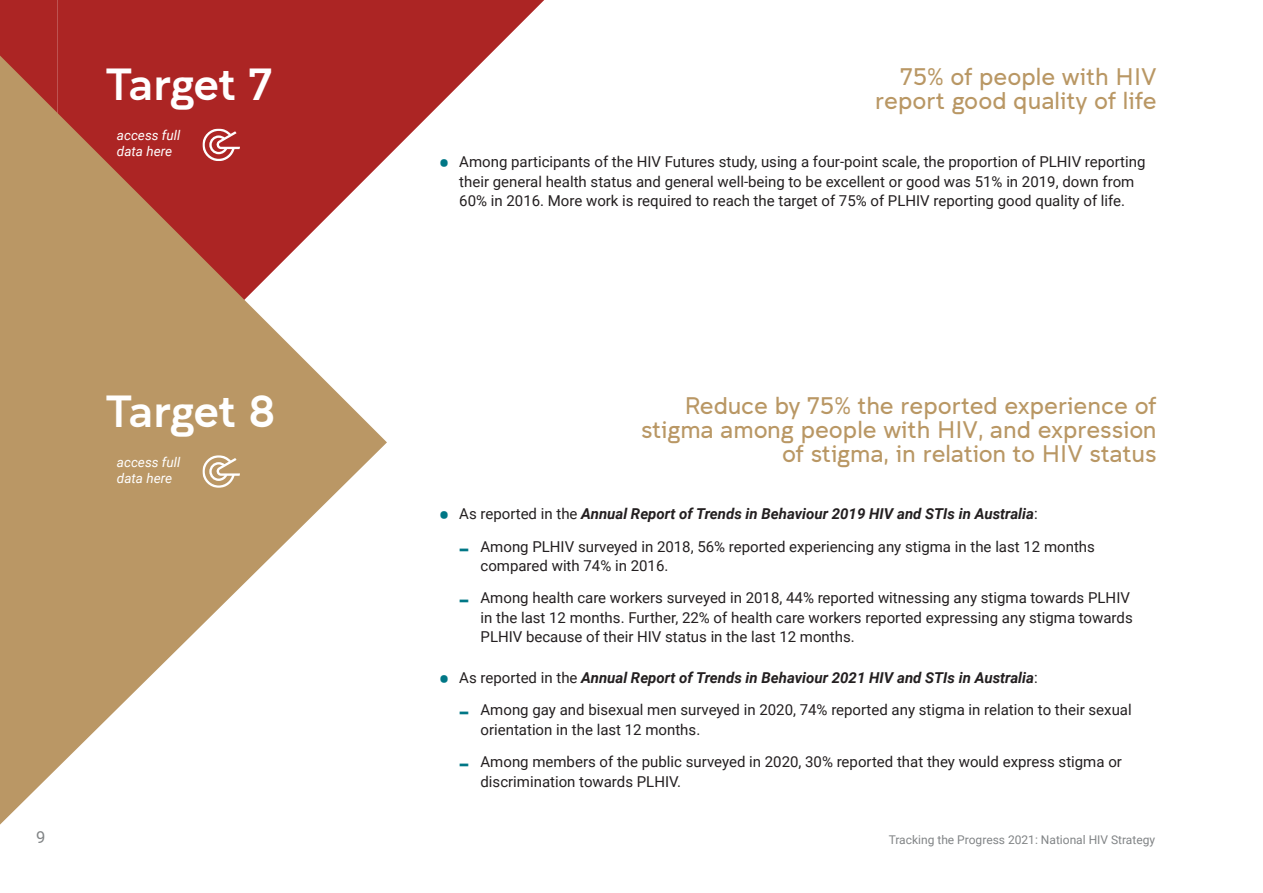
<style>
.page{position:relative;width:1263px;height:893px;background:#fff}
.page>*{position:absolute;margin:0;border:0;box-sizing:border-box;transform-origin:0 0}
.Target_Heading{font:45px "Clancy";letter-spacing:-.02em;color:#fff}
.t1{font:36px "Roboto";color:#007786}
.Target_descrption{font:300 24px/24px "Clancy";color:#b99764;text-align:right}
.master_page_number{font:16.5px "Roboto";color:#818486}
.t2{font:15px/19.5px "Roboto";color:#231f20}
.t3{font:italic 700 15px "Roboto";color:#231f20}
.Intro_call_out{font:italic 13.5px/16.2px "Roboto";color:#fff}
.t4{font:12px "Roboto";color:#818486}
.s1{font-size:36px;color:#007786}
.s2{font-weight:400;font-style:normal;font-size:36px;color:#007786}
.s3{font-weight:400;font-style:normal}
</style>
<div class="page">
<svg style="left:0;top:0;width:544px;height:157px;fill:#ac2524"></svg>
<svg style="left:0;top:56px;width:387px;height:769px;fill:#ba9765"></svg>
<svg style="left:202px;top:455px;width:38px;height:33px"></svg>
<p class="Target_Heading" style="left:106px;top:59px;width:168px">Target 7</p>
<p class="Intro_call_out" style="left:117px;top:126px;width:65px">access full data here</p>
<p class="Target_Heading" style="left:106px;top:385px;width:171px">Target 8</p>
<p class="Intro_call_out" style="left:117px;top:453px;width:65px">access full data here</p>
<p class="Target_descrption" style="left:875px;top:65px;width:283px">75% of people with HIV report good quality of life</p>
<p class="t2" style="left:459px;top:151px;width:688px;text-indent:-21px"><span class="s1">•</span> Among participants of the HIV Futures study, using a four-point scale, the proportion of PLHIV reporting their general health status and general well-being to be excellent or good was 51% in 2019, down from<br>60% in 2016. More work is required to reach the target of 75% of PLHIV reporting good quality of life.</p>
<p class="Target_descrption" style="left:641px;top:393px;width:517px">Reduce by 75% the reported experience of stigma among people with HIV, and expression of stigma, in relation to HIV status</p>
<p class="t3" style="left:438px;top:503px;width:601px"><span class="s2">•</span> <span class="s3">As reported in the</span> Annual Report of Trends in Behaviour 2019 HIV and STIs in Australia<span class="s3">:</span></p>
<p class="t1" style="left:459px;top:523px;width:11px">-</p>
<p class="t2" style="left:480px;top:536px;width:616px">Among PLHIV surveyed in 2018, 56% reported experiencing any stigma in the last 12 months compared with 74% in 2016.</p>
<p class="t1" style="left:459px;top:574px;width:11px">-</p>
<p class="t2" style="left:480px;top:588px;width:654px">Among health care workers surveyed in 2018, 44% reported witnessing any stigma towards PLHIV in the last 12 months. Further, 22% of health care workers reported expressing any stigma towards<br>PLHIV because of their HIV status in the last 12 months.</p>
<p class="t3" style="left:438px;top:667px;width:601px"><span class="s2">•</span> <span class="s3">As reported in the</span> Annual Report of Trends in Behaviour 2021 HIV and STIs in Australia<span class="s3">:</span></p>
<p class="t1" style="left:459px;top:686px;width:11px">-</p>
<p class="t2" style="left:480px;top:700px;width:653px">Among gay and bisexual men surveyed in 2020, 74% reported any stigma in relation to their sexual orientation in the last 12 months.</p>
<p class="t1" style="left:459px;top:738px;width:11px">-</p>
<p class="t2" style="left:480px;top:751px;width:643px">Among members of the public surveyed in 2020, 30% reported that they would express stigma or discrimination towards PLHIV.</p>
<p class="master_page_number" style="left:36px;top:826px;width:11px">9</p>
<p class="t4" style="left:889px;top:831px;width:268px">Tracking the Progress 2021: National HIV Strategy</p>
</div>
